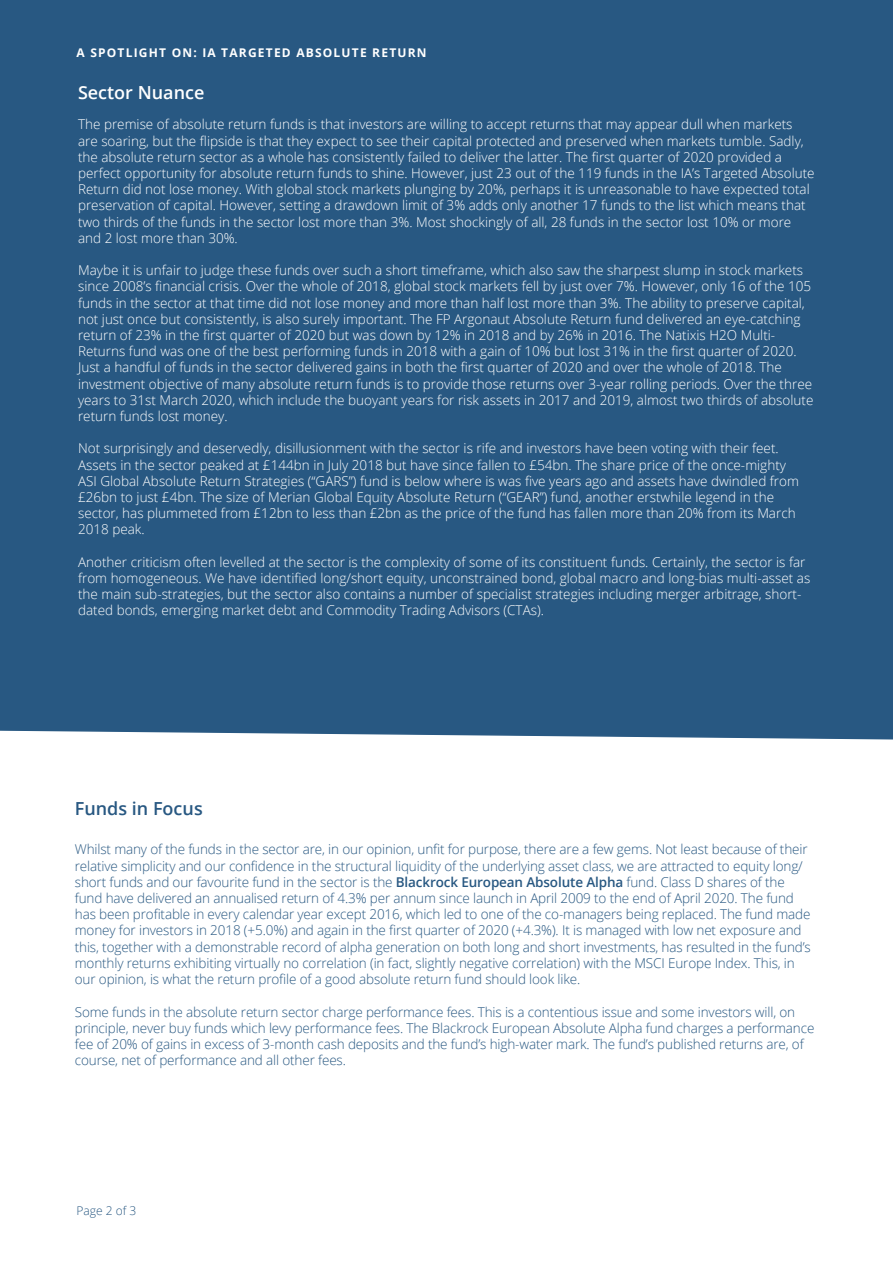
<style>
.page{position:relative;width:893px;height:1263px;background:#fff}
.page>*{position:absolute;margin:0;border:0;box-sizing:border-box;transform-origin:0 0}
.t1{font:600 18px "Open Sans";color:#fff}
.t2{font:600 18px "Open Sans";color:#285882}
.t3{font:300 13.5px/16.2px "Open Sans";color:#fff}
.t4{font:300 13.5px/16.2px "Open Sans";letter-spacing:-.01em;color:#285882}
.t5{font:700 12px "Open Sans";letter-spacing:.1em;color:#fff}
.t6{font:300 12px "Open Sans";color:#285882}
.s1{font-weight:600}
</style>
<div class="page">
<div style="left:0;top:0;width:893px;height:740px;background:#285882"></div>
<p class="t5" style="left:77px;top:44px;width:352px">A SPOTLIGHT ON: IA TARGETED ABSOLUTE RETURN</p>
<p class="t1" style="left:78px;top:80px;width:128px">Sector Nuance</p>
<p class="t3" style="left:78px;top:116px;width:738px">The premise of absolute return funds is that investors are willing to accept returns that may appear dull when markets are soaring, but the flipside is that they expect to see their capital protected and preserved when markets tumble. Sadly, the absolute return sector as a whole has consistently failed to deliver the latter. The first quarter of 2020 provided a perfect opportunity for absolute return funds to shine. However, just 23 out of the 119 funds in the IA’s Targeted Absolute Return did not lose money. With global stock markets plunging by 20%, perhaps it is unreasonable to have expected total preservation of capital. However, setting a drawdown limit of 3% adds only another 17 funds to the list which means that two thirds of the funds in the sector lost more than 3%. Most shockingly of all, 28 funds in the sector lost 10% or more and 2 lost more than 30%.</p>
<p class="t3" style="left:78px;top:262px;width:737px">Maybe it is unfair to judge these funds over such a short timeframe, which also saw the sharpest slump in stock markets since 2008’s financial crisis. Over the whole of 2018, global stock markets fell by just over 7%. However, only 16 of the 105 funds in the sector at that time did not lose money and more than half lost more than 3%. The ability to preserve capital, not just once but consistently, is also surely important. The FP Argonaut Absolute Return fund delivered an eye-catching return of 23% in the first quarter of 2020 but was down by 12% in 2018 and by 26% in 2016. The Natixis H2O Multi-Returns fund was one of the best performing funds in 2018 with a gain of 10% but lost 31% in the first quarter of 2020.<br>Just a handful of funds in the sector delivered gains in both the first quarter of 2020 and over the whole of 2018. The investment objective of many absolute return funds is to provide those returns over 3-year rolling periods. Over the three years to 31st March 2020, which include the buoyant years for risk assets in 2017 and 2019, almost two thirds of absolute return funds lost money.</p>
<p class="t3" style="left:78px;top:440px;width:722px">Not surprisingly and deservedly, disillusionment with the sector is rife and investors have been voting with their feet.<br>Assets in the sector peaked at £144bn in July 2018 but have since fallen to £54bn. The share price of the once-mighty ASI Global Absolute Return Strategies (“GARS”) fund is below where is was five years ago and assets have dwindled from £26bn to just £4bn. The size of Merian Global Equity Absolute Return (“GEAR”) fund, another erstwhile legend in the sector, has plummeted from £12bn to less than £2bn as the price of the fund has fallen more than 20% from its March 2018 peak.</p>
<p class="t3" style="left:78px;top:553px;width:734px">Another criticism often levelled at the sector is the complexity of some of its constituent funds. Certainly, the sector is far from homogeneous. We have identified long/short equity, unconstrained bond, global macro and long-bias multi-asset as the main sub-strategies, but the sector also contains a number of specialist strategies including merger arbitrage, short&shy;dated bonds, emerging market debt and Commodity Trading Advisors (CTAs).</p>
<p class="t2" style="left:75px;top:796px;width:129px">Funds in Focus</p>
<p class="t4" style="left:75px;top:841px;width:737px">Whilst many of the funds in the sector are, in our opinion, unfit for purpose, there are a few gems. Not least because of their relative simplicity and our confidence in the structural liquidity of the underlying asset class, we are attracted to equity long/ short funds and our favourite fund in the sector is the <span class="s1">Blackrock European Absolute Alpha</span> fund. Class D shares of the fund have delivered an annualised return of 4.3% per annum since launch in April 2009 to the end of April 2020. The fund has been profitable in every calendar year except 2016, which led to one of the co-managers being replaced. The fund made money for investors in 2018 (+5.0%) and again in the first quarter of 2020 (+4.3%). It is managed with low net exposure and this, together with a demonstrable record of alpha generation on both long and short investments, has resulted in the fund’s monthly returns exhibiting virtually no correlation (in fact, slightly negative correlation) with the MSCI Europe Index. This, in our opinion, is what the return profile of a good absolute return fund should look like.</p>
<p class="t4" style="left:75px;top:1003px;width:741px">Some funds in the absolute return sector charge performance fees. This is a contentious issue and some investors will, on principle, never buy funds which levy performance fees. The Blackrock European Absolute Alpha fund charges a performance fee of 20% of gains in excess of 3-month cash deposits and the fund’s high-water mark. The fund’s published returns are, of course, net of performance and all other fees.</p>
<p class="t6" style="left:77px;top:1202px;width:61px">Page 2 of 3</p>
</div>
